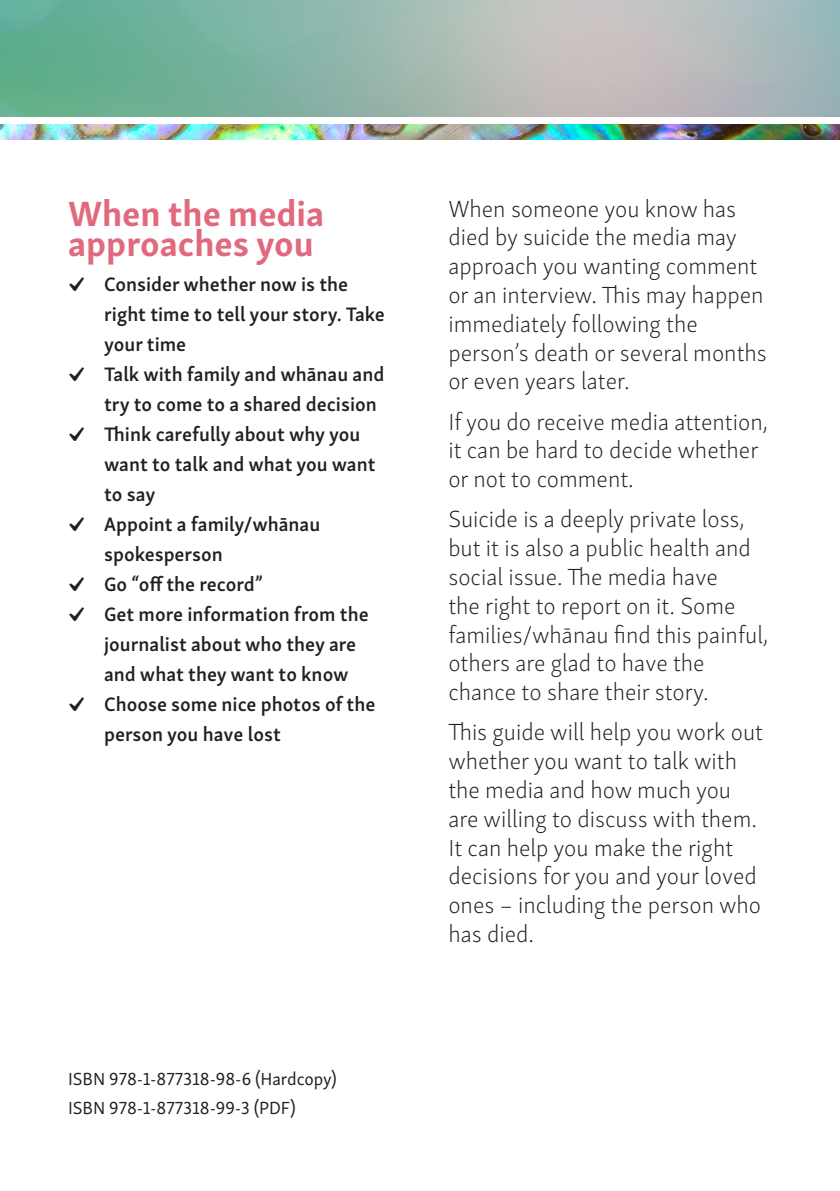
<style>
.page{position:relative;width:840px;height:1191px;background:#fff}
.page>*{position:absolute;margin:0;border:0;box-sizing:border-box;transform-origin:0 0}
.t1{font:700 36px/30px "Skolar Sans Latn";color:#e1697e}
.intro{font:24px/28.8px "Skolar Sans Latn El";color:#231f20}
.t2{font:600 20px/30px "Skolar Sans Latn";color:#231f20}
.t3{font:18px "Skolar Sans Latn";color:#231f20}
</style>
<div class="page">
<img style="left:0;top:0;width:839px;height:117px">
<img style="left:0;top:125px;width:839px;height:14px">
<svg style="left:839px;top:125px;width:1px;height:14px"></svg>
<h2 class="t1" style="left:68px;top:195px;width:257px">When the media approaches you</h2>
<p class="t2" style="left:104px;top:268px;width:282px;text-indent:-36px">✔ Consider whether now is the right time to tell your story. Take your time</p>
<p class="t2" style="left:104px;top:358px;width:281px;text-indent:-36px">✔ Talk with family and whānau and try to come to a shared decision</p>
<p class="t2" style="left:104px;top:418px;width:273px;text-indent:-36px">✔ Think carefully about why you want to talk and what you want to say</p>
<p class="t2" style="left:104px;top:508px;width:217px;text-indent:-36px">✔ Appoint a family/whānau spokesperson</p>
<p class="t2" style="left:68px;top:568px;width:196px">✔ Go “off the record”</p>
<p class="t2" style="left:104px;top:598px;width:266px;text-indent:-36px">✔ Get more information from the journalist about who they are and what they want to know</p>
<p class="t2" style="left:104px;top:688px;width:272px;text-indent:-36px">✔ Choose some nice photos of the person you have lost</p>
<p class="t3" style="left:68px;top:1065px;width:270px">ISBN 978-1-877318-98-6 (Hardcopy)</p>
<p class="t3" style="left:68px;top:1094px;width:229px">ISBN 978-1-877318-99-3 (PDF)</p>
<p class="intro" style="left:448px;top:192px;width:320px">When someone you know has died by suicide the media may approach you wanting comment or an interview. This may happen immediately following the person’s death or several months or even years later.</p>
<p class="intro" style="left:448px;top:405px;width:321px">If you do receive media attention, it can be hard to decide whether or not to comment.</p>
<p class="intro" style="left:448px;top:503px;width:321px">Suicide is a deeply private loss, but it is also a public health and social issue. The media have<br>the right to report on it. Some families/whānau find this painful, others are glad to have the chance to share their story.</p>
<p class="intro" style="left:448px;top:716px;width:316px">This guide will help you work out whether you want to talk with the media and how much you are willing to discuss with them.<br>It can help you make the right decisions for you and your loved ones – including the person who has died.</p>
</div>
